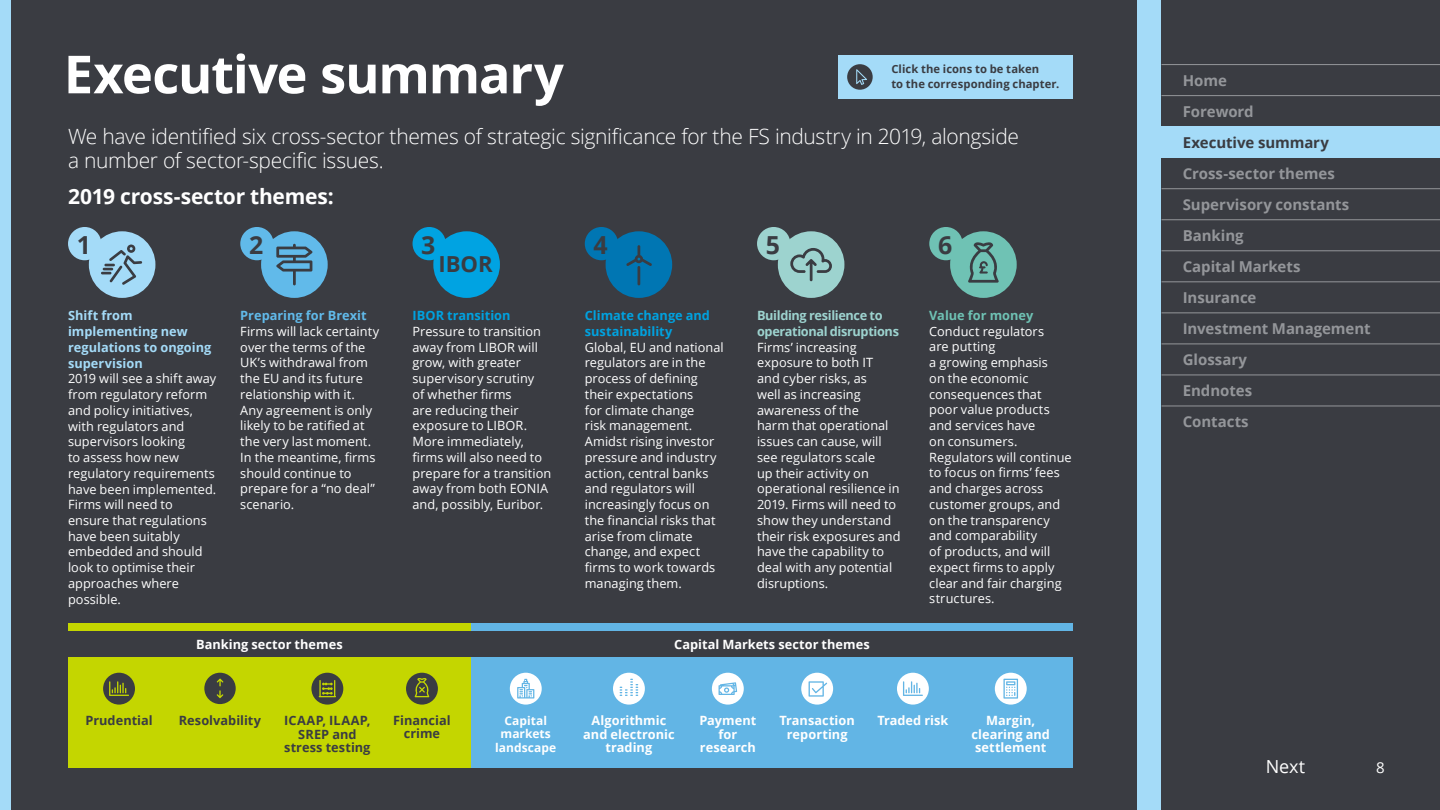
<style>
.page{position:relative;width:1440px;height:810px;background:#fff}
.page>*{position:absolute;margin:0;border:0;box-sizing:border-box;transform-origin:0 0}
.t1{font:700 52.5px "Open Sans";letter-spacing:-.025em;color:#fff}
.t2{font:700 24.9px "Open Sans";color:#3a3c42}
.t3{font:700 22.05px "Open Sans";color:#3a3c42}
.t4{font:300 21px/24px "Open Sans";letter-spacing:-.015em;color:#fff}
.t5{font:700 21px "Open Sans";letter-spacing:-.01em;color:#fff}
.t6{font:18px "Open Sans";color:#fff}
.t7{font:700 15px/31px "Open Sans";letter-spacing:-.005em;color:#94969a}
.t8{font:700 15px "Open Sans";letter-spacing:-.005em;color:#3a3c42}
.t9{font:15px "Open Sans";color:#fff}
.t10{font:12.75px/15.8px "Open Sans";letter-spacing:.005em;color:#fff}
.t11{font:700 12.75px/13.5px "Open Sans";letter-spacing:.005em;color:#fff;text-align:center}
.t12{font:700 12.75px/13.5px "Open Sans";letter-spacing:.005em;color:#3a3c42;text-align:center}
.t13{font:700 12.75px/15.8px "Open Sans";color:#a4dbf8}
.t14{font:700 12.75px/15.8px "Open Sans";color:#00a2e0}
.t15{font:700 12.75px/15.8px "Open Sans";letter-spacing:-.03em;color:#9dd3cf}
.t16{font:700 12.75px "Open Sans";color:#61baea}
.t17{font:700 12.75px "Open Sans";color:#6fc2b4}
.t18{font:700 12px/13.5px "Open Sans";letter-spacing:.005em;color:#fff;text-align:center}
.t19{font:700 11.25px "Open Sans";letter-spacing:.005em;color:#3a3c42}
</style>
<div class="page">
<div style="left:1136px;top:0;width:26px;height:810px;background:#a4dbf8"></div>
<div style="left:1162px;top:0;width:278px;height:810px;background:#3a3c42"></div>
<div style="left:0;top:0;width:13px;height:810px;background:#a4dbf8"></div>
<div style="left:1162px;top:127px;width:278px;height:31px;background:#a4dbf8"></div>
<hr style="left:1162px;top:188px;width:278px;height:1px;background:#94969a">
<hr style="left:1162px;top:219px;width:278px;height:1px;background:#94969a">
<hr style="left:1162px;top:250px;width:278px;height:1px;background:#94969a">
<hr style="left:1162px;top:281px;width:278px;height:1px;background:#94969a">
<hr style="left:1162px;top:312px;width:278px;height:1px;background:#94969a">
<hr style="left:1162px;top:344px;width:278px;height:1px;background:#94969a">
<hr style="left:1162px;top:375px;width:278px;height:1px;background:#94969a">
<hr style="left:1162px;top:406px;width:278px;height:1px;background:#94969a">
<hr style="left:1162px;top:64px;width:278px;height:1px;background:#94969a">
<hr style="left:1162px;top:95px;width:278px;height:1px;background:#94969a">
<div style="left:11px;top:0;width:1126px;height:810px;background:#3a3c42"></div>
<div style="left:838px;top:55px;width:234px;height:44px;background:#a4dbf8"></div>
<svg style="left:847px;top:64px;width:26px;height:26px"></svg>
<div style="left:68px;top:624px;width:403px;height:144px;background:#c4d600"></div>
<div style="left:68px;top:631px;width:403px;height:26px;background:#3a3c42"></div>
<div style="left:471px;top:624px;width:602px;height:144px;background:#62b5e5"></div>
<div style="left:471px;top:631px;width:602px;height:26px;background:#3a3c42"></div>
<svg style="left:897px;top:673px;width:32px;height:32px"></svg>
<svg style="left:801px;top:673px;width:32px;height:32px"></svg>
<svg style="left:311px;top:673px;width:32px;height:32px"></svg>
<svg style="left:103px;top:673px;width:32px;height:32px"></svg>
<svg style="left:204px;top:673px;width:32px;height:31px"></svg>
<svg style="left:406px;top:673px;width:32px;height:32px"></svg>
<svg style="left:613px;top:673px;width:32px;height:32px"></svg>
<svg style="left:712px;top:673px;width:32px;height:32px"></svg>
<svg style="left:995px;top:673px;width:32px;height:32px"></svg>
<div style="left:68px;top:227px;width:33px;height:33px;background:#a4dbf8;border-radius:50%"></div>
<svg style="left:89px;top:231px;width:66px;height:67px"></svg>
<div style="left:240px;top:227px;width:34px;height:33px;background:#61baea;border-radius:50%"></div>
<svg style="left:261px;top:231px;width:67px;height:67px"></svg>
<div style="left:413px;top:227px;width:33px;height:33px;background:#00a3e2;border-radius:50%"></div>
<div style="left:433px;top:231px;width:67px;height:67px;background:#00a3e2;border-radius:50%"></div>
<div style="left:585px;top:227px;width:33px;height:33px;background:#0076b3;border-radius:50%"></div>
<svg style="left:606px;top:231px;width:66px;height:67px"></svg>
<div style="left:929px;top:227px;width:34px;height:33px;background:#6fc2b4;border-radius:50%"></div>
<svg style="left:950px;top:231px;width:67px;height:67px"></svg>
<div style="left:757px;top:227px;width:33px;height:33px;background:#9dd3cf;border-radius:50%"></div>
<svg style="left:778px;top:231px;width:66px;height:67px"></svg>
<svg style="left:510px;top:673px;width:32px;height:32px"></svg>
<h1 class="t1" style="left:64px;top:37px;width:502px">Executive summary</h1>
<p class="t19" style="left:891px;top:61px;width:149px">Click the icons to be taken</p>
<p class="t19" style="left:891px;top:76px;width:169px">to the corresponding chapter.</p>
<h3 class="t4" style="left:68px;top:123px;width:953px">We have identified six cross‑sector themes of strategic significance for the FS industry in 2019, alongside a number of sector‑specific issues.</h3>
<h3 class="t5" style="left:68px;top:182px;width:267px">2019 cross‑sector themes:</h3>
<h2 class="t2" style="left:77px;top:227px;width:16px">1</h2>
<h2 class="t2" style="left:249px;top:227px;width:16px">2</h2>
<h2 class="t2" style="left:421px;top:227px;width:16px">3</h2>
<p class="t13" style="left:68px;top:307px;width:145px">Shift from implementing new regulations to ongoing supervision</p>
<p class="t10" style="left:68px;top:370px;width:150px">2019 will see a shift away from regulatory reform and policy initiatives, with regulators and supervisors looking<br>to assess how new regulatory requirements have been implemented.<br>Firms will need to ensure that regulations have been suitably embedded and should look to optimise their approaches where possible.</p>
<p class="t16" style="left:240px;top:307px;width:128px">Preparing for Brexit</p>
<p class="t10" style="left:240px;top:323px;width:141px">Firms will lack certainty over the terms of the<br>UK’s withdrawal from the EU and its future relationship with it.<br>Any agreement is only likely to be ratified at the very last moment.<br>In the meantime, firms should continue to prepare for a “no deal” scenario.</p>
<h3 class="t3" style="left:438px;top:249px;width:56px">IBOR</h3>
<p class="t14" style="left:413px;top:307px;width:100px">IBOR transition</p>
<p class="t10" style="left:413px;top:323px;width:140px">Pressure to transition away from LIBOR will grow, with greater supervisory scrutiny<br>of whether firms<br>are reducing their exposure to LIBOR.<br>More immediately, firms will also need to prepare for a transition away from both EONIA and, possibly, Euribor.</p>
<h2 class="t2" style="left:594px;top:227px;width:16px">4</h2>
<h2 class="t2" style="left:766px;top:227px;width:16px">5</h2>
<h2 class="t2" style="left:938px;top:227px;width:16px">6</h2>
<p class="t14" style="left:585px;top:307px;width:127px">Climate change and sustainability</p>
<p class="t10" style="left:585px;top:339px;width:141px">Global, EU and national regulators are in the process of defining their expectations<br>for climate change<br>risk management.<br>Amidst rising investor pressure and industry action, central banks and regulators will increasingly focus on the financial risks that arise from climate change, and expect firms to work towards managing them.</p>
<p class="t15" style="left:757px;top:307px;width:143px">Building resilience to operational disruptions</p>
<p class="t10" style="left:757px;top:339px;width:145px">Firms’ increasing exposure to both IT<br>and cyber risks, as<br>well as increasing awareness of the<br>harm that operational issues can cause, will see regulators scale<br>up their activity on operational resilience in<br>2019. Firms will need to show they understand their risk exposures and have the capability to deal with any potential disruptions.</p>
<p class="t17" style="left:929px;top:306px;width:106px">Value for money</p>
<p class="t10" style="left:929px;top:323px;width:144px">Conduct regulators<br>are putting<br>a growing emphasis<br>on the economic consequences that poor value products and services have<br>on consumers.<br>Regulators will continue to focus on firms’ fees and charges across customer groups, and on the transparency and comparability<br>of products, and will expect firms to apply clear and fair charging structures.</p>
<p class="t11" style="left:196px;top:637px;width:148px">Banking sector themes</p>
<p class="t11" style="left:674px;top:637px;width:197px">Capital Markets sector themes</p>
<p class="t12" style="left:85px;top:714px;width:69px">Prudential</p>
<p class="t12" style="left:179px;top:713px;width:84px">Resolvability</p>
<p class="t12" style="left:393px;top:713px;width:59px">Financial crime</p>
<p class="t11" style="left:583px;top:714px;width:93px">Algorithmic and electronic trading</p>
<p class="t11" style="left:699px;top:714px;width:58px">Payment for research</p>
<p class="t11" style="left:972px;top:714px;width:80px">Margin, clearing and settlement</p>
<p class="t18" style="left:495px;top:713px;width:63px">Capital markets landscape</p>
<p class="t11" style="left:780px;top:714px;width:77px">Transaction</p>
<p class="t11" style="left:877px;top:714px;width:73px">Traded risk</p>
<p class="t11" style="left:787px;top:727px;width:62px">reporting</p>
<p class="t12" style="left:284px;top:714px;width:88px">ICAAP, ILAAP,<br>SREP and stress testing</p>
<p class="t7" style="left:1183px;top:64px;width:73px">Home<br>Foreword</p>
<p class="t8" style="left:1183px;top:132px;width:148px">Executive summary</p>
<p class="t7" style="left:1183px;top:158px;width:189px">Cross‑sector themes<br>Supervisory constants<br>Banking<br>Capital Markets<br>Insurance<br>Investment Management<br>Glossary<br>Endnotes<br>Contacts</p>
<h3 class="t6" style="left:1266px;top:754px;width:41px">Next</h3>
<p class="t9" style="left:1376px;top:757px;width:10px">8</p>
</div>
